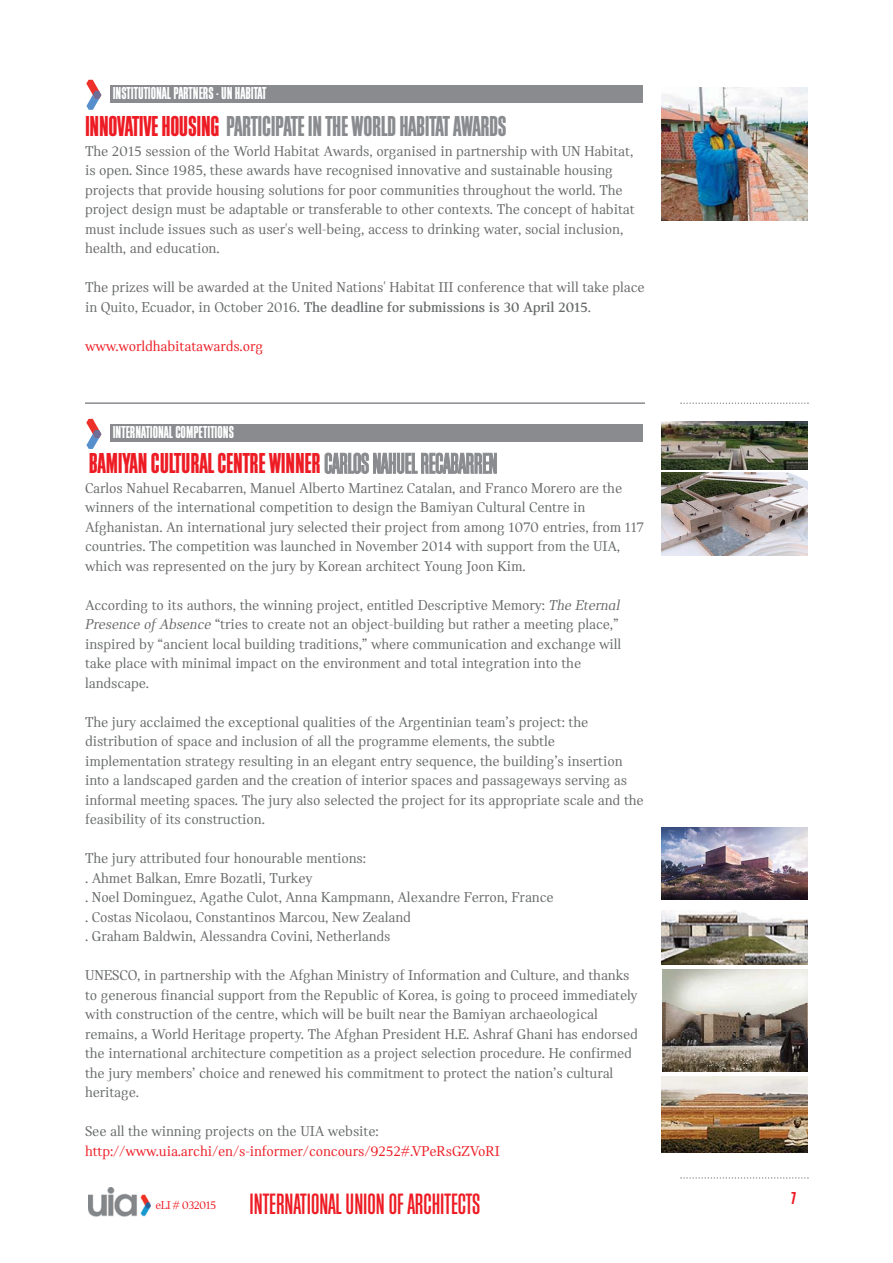
<style>
.page{position:relative;width:893px;height:1263px;background:#fff}
.page>*{position:absolute;margin:0;border:0;box-sizing:border-box;transform-origin:0 0}
.t1{font:30.6px "Block Gothic Medium Extra Cond";color:#ed1c24}
.t2{font:30px "Block Gothic Bold Extra Cond";letter-spacing:-.01em;color:#898b8e}
.t3{font:30px "Block Gothic Bold Extra Cond";letter-spacing:-.005em;color:#ed1c24}
.t4{font:18px "Block Gothic Bold Extra Cond";color:#fff}
.t5{font:18px "Block Gothic Bold Extra Cond";color:#ed1c24}
.t6{font:15px/19.5px "Catalog";letter-spacing:-.01em;color:#67696a}
.t7{font:15px "Catalog";letter-spacing:-.01em;color:#ed1c24}
.t8{font:12px "Catalog";letter-spacing:-.05em;color:#ed1c24}
.s1{color:#ed1c24}
.s2{font-weight:700}
.s3{font-family:"Block Gothic Medium Extra Cond";color:#898b8e}
.s4{font-style:italic}
</style>
<div class="page">
<svg style="left:86px;top:419px;width:15px;height:30px"></svg>
<div style="left:110px;top:424px;width:533px;height:17px;background:#898b8e"></div>
<hr style="left:85px;top:402px;width:560px;height:2px;background:#898b8e">
<img style="left:88px;top:1187px;width:62px;height:30px">
<svg style="left:86px;top:80px;width:15px;height:30px"></svg>
<div style="left:110px;top:85px;width:533px;height:17px;background:#898b8e"></div>
<img style="left:661px;top:421px;width:147px;height:48px">
<img style="left:661px;top:828px;width:147px;height:71px">
<img style="left:661px;top:910px;width:147px;height:55px">
<svg style="left:662px;top:1071px;width:146px;height:1px"></svg>
<img style="left:662px;top:969px;width:146px;height:102px">
<svg style="left:661px;top:1152px;width:147px;height:1px"></svg>
<img style="left:661px;top:1077px;width:147px;height:75px">
<img style="left:661px;top:473px;width:147px;height:82px">
<img style="left:662px;top:87px;width:146px;height:133px">
<svg style="left:680px;top:402px;width:129px;height:2px"></svg>
<svg style="left:680px;top:1177px;width:129px;height:2px"></svg>
<p class="t4" style="left:113px;top:87px;width:155px">INSTITUTIONAL PARTNERS - UN HABITAT</p>
<h2 class="t2" style="left:85px;top:116px;width:423px"><span class="s1">INNOVATIVE HOUSING</span> PARTICIPATE IN THE WORLD HABITAT AWARDS</h2>
<p class="t6" style="left:85px;top:142px;width:551px">The 2015 session of the World Habitat Awards, organised in partnership with UN Habitat, is open. Since 1985, these awards have recognised innovative and sustainable housing projects that provide housing solutions for poor communities throughout the world. The project design must be adaptable or transferable to other contexts. The concept of habitat must include issues such as user's well-being, access to drinking water, social inclusion, health, and education.</p>
<p class="t6" style="left:85px;top:279px;width:561px">The prizes will be awarded at the United Nations' Habitat III conference that will take place in Quito, Ecuador, in October 2016. <span class="s2">The deadline for submissions is 30 April 2015</span>.</p>
<p class="t7" style="left:85px;top:340px;width:180px">www.worldhabitatawards.org</p>
<p class="t4" style="left:113px;top:426px;width:123px">INTERNATIONAL COMPETITIONS</p>
<h2 class="t3" style="left:89px;top:453px;width:410px">BAMIYAN CULTURAL CENTRE WINNER <span class="s3">CARLOS NAHUEL RECABARREN</span></h2>
<p class="t6" style="left:85px;top:479px;width:560px">Carlos Nahuel Recabarren, Manuel Alberto Martinez Catalan, and Franco Morero are the winners of the international competition to design the Bamiyan Cultural Centre in Afghanistan. An international jury selected their project from among 1070 entries, from 117 countries. The competition was launched in November 2014 with support from the UIA, which was represented on the jury by Korean architect Young Joon Kim.</p>
<p class="t6" style="left:85px;top:596px;width:538px">According to its authors, the winning project, entitled Descriptive Memory: <span class="s4">The Eternal Presence of Absence</span> “tries to create not an object-building but rather a meeting place,” inspired by “ancient local building traditions,” where communication and exchange will take place with minimal impact on the environment and total integration into the landscape.</p>
<p class="t6" style="left:85px;top:713px;width:560px">The jury acclaimed the exceptional qualities of the Argentinian team’s project: the distribution of space and inclusion of all the programme elements, the subtle implementation strategy resulting in an elegant entry sequence, the building’s insertion into a landscaped garden and the creation of interior spaces and passageways serving as informal meeting spaces. The jury also selected the project for its appropriate scale and the feasibility of its construction.</p>
<p class="t6" style="left:85px;top:850px;width:470px">The jury attributed four honourable mentions:<br>. Ahmet Balkan, Emre Bozatli, Turkey<br>. Noel Dominguez, Agathe Culot, Anna Kampmann, Alexandre Ferron, France . Costas Nicolaou, Constantinos Marcou, New Zealand<br>. Graham Baldwin, Alessandra Covini, Netherlands</p>
<p class="t6" style="left:85px;top:967px;width:554px">UNESCO, in partnership with the Afghan Ministry of Information and Culture, and thanks to generous financial support from the Republic of Korea, is going to proceed immediately with construction of the centre, which will be built near the Bamiyan archaeological remains, a World Heritage property. The Afghan President H.E. Ashraf Ghani has endorsed the international architecture competition as a project selection procedure. He confirmed the jury members’ choice and renewed his commitment to protect the nation’s cultural heritage.</p>
<p class="t6" style="left:85px;top:1123px;width:295px">See all the winning projects on the UIA website:</p>
<p class="t7" style="left:85px;top:1145px;width:416px">http://www.uia.archi/en/s-informer/concours/9252#.VPeRsGZVoRI</p>
<p class="t8" style="left:156px;top:1201px;width:62px">eLI # 032015</p>
<h1 class="t1" style="left:250px;top:1194px;width:232px">INTERNATIONAL UNION OF ARCHITECTS</h1>
<p class="t5" style="left:791px;top:1192px;width:7px">7</p>
</div>
